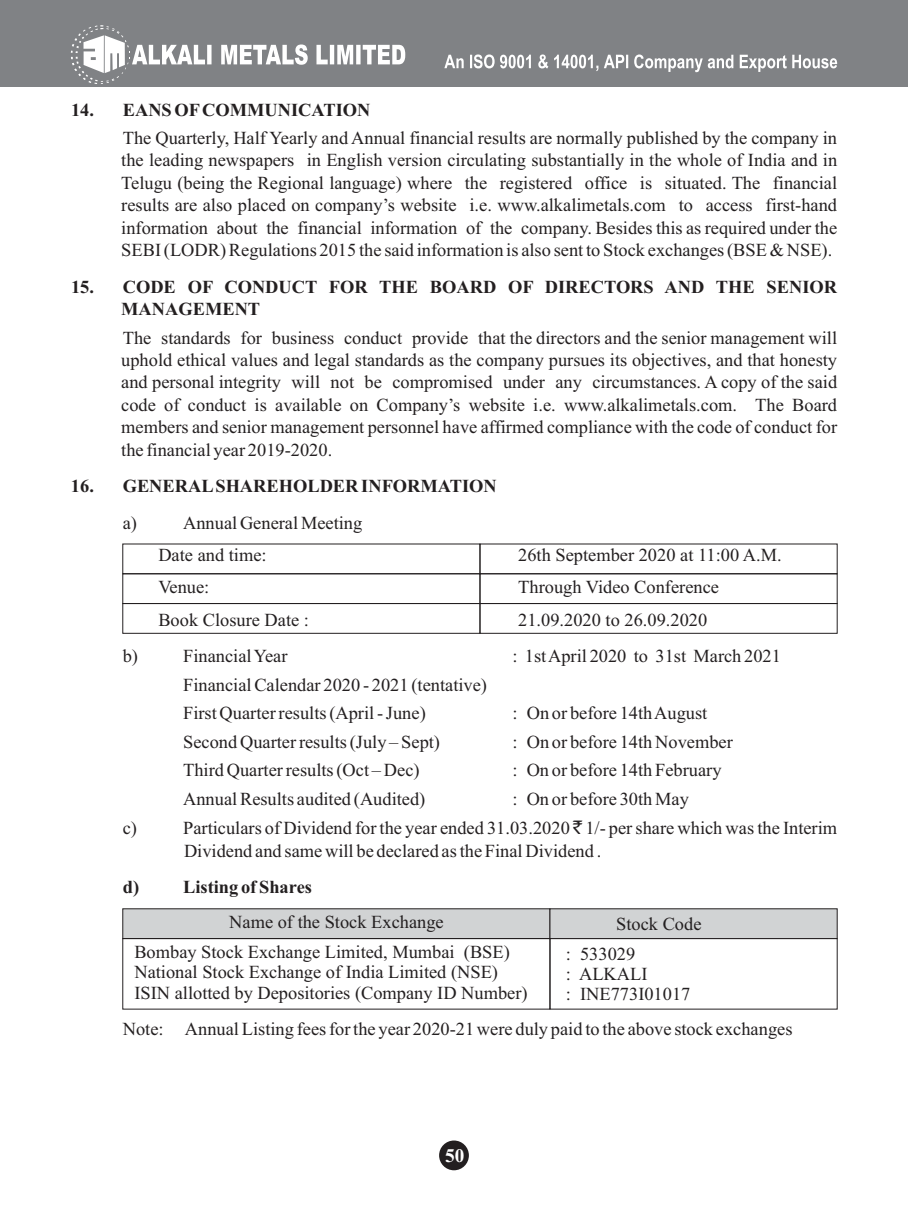
<style>
.page{position:relative;width:908px;height:1210px;background:#fff}
.page>*{position:absolute;margin:0;border:0;box-sizing:border-box;transform-origin:0 0}
.t1{font:700 19.25px "Times New Roman";color:#fff}
.t2{font:18.38px/22.4px "Times New Roman";color:#231f20}
.t3{font:700 18.38px/22.4px "Times New Roman";color:#231f20}
.s1{font-family:"Rupee Foradian"}
</style>
<div class="page">
<div style="left:122px;top:573px;width:358px;height:31px;border:1px solid #231f20"></div>
<div style="left:122px;top:603px;width:358px;height:31px;border:1px solid #231f20"></div>
<div style="left:479px;top:573px;width:358px;height:31px;border:1px solid #231f20"></div>
<div style="left:479px;top:603px;width:358px;height:31px;border:1px solid #231f20"></div>
<div style="left:0;top:0;width:907px;height:86px;background:#808285"></div>
<svg style="left:444px;top:54px;width:392px;height:18px"></svg>
<svg style="left:71px;top:25px;width:334px;height:59px"></svg>
<div style="left:439px;top:1140px;width:29px;height:30px;background:#231f20;border-radius:50%"></div>
<div style="left:122px;top:908px;width:428px;height:31px;background:#d1d3d4"></div>
<div style="left:122px;top:938px;width:428px;height:71px;border:1px solid #231f20"></div>
<div style="left:549px;top:908px;width:288px;height:31px;background:#d1d3d4;border:1px solid #231f20"></div>
<p class="t3" style="left:71px;top:100px;width:301px">14. EANS OF COMMUNICATION</p>
<p class="t2" style="left:121px;top:128px;width:717px;text-align:justify">The Quarterly, Half Yearly and Annual financial results are normally published by the company in the leading newspapers in English version circulating substantially in the whole of India and in Telugu (being the Regional language) where the registered office is situated. The financial results are also placed on company’s website i.e. www.alkalimetals.com to access first-hand information about the financial information of the company. Besides this as required under the SEBI (LODR) Regulations 2015 the said information is also sent to Stock exchanges (BSE &amp; NSE).</p>
<p class="t3" style="left:121px;top:277px;width:717px;text-indent:-50px">15. CODE OF CONDUCT FOR THE BOARD OF DIRECTORS AND THE SENIOR<br>MANAGEMENT</p>
<p class="t2" style="left:121px;top:328px;width:717px;text-align:justify">The standards for business conduct provide that the directors and the senior management will uphold ethical values and legal standards as the company pursues its objectives, and that honesty and personal integrity will not be compromised under any circumstances. A copy of the said code of conduct is available on Company’s website i.e. www.alkalimetals.com. The Board members and senior management personnel have affirmed compliance with the code of conduct for the financial year 2019-2020.</p>
<p class="t3" style="left:71px;top:477px;width:427px">16. GENERAL SHAREHOLDER INFORMATION</p>
<p class="t2" style="left:123px;top:513px;width:16px">a)</p>
<p class="t2" style="left:183px;top:513px;width:181px">Annual General Meeting</p>
<p class="t2" style="left:158px;top:541px;width:152px;line-height:32px">Date and time:<br>Venue:<br>Book Closure Date :</p>
<p class="t2" style="left:518px;top:541px;width:265px;line-height:32px">26th September 2020 at 11:00 A.M.<br>Through Video Conference<br>21.09.2020 to 26.09.2020</p>
<p class="t2" style="left:123px;top:646px;width:17px">b)</p>
<p class="t2" style="left:183px;top:646px;width:106px">Financial Year</p>
<p class="t2" style="left:512px;top:646px;width:270px">: 1st April 2020 to 31st March 2021</p>
<p class="t2" style="left:183px;top:672px;width:305px;line-height:28.5px">Financial Calendar 2020 - 2021 (tentative)<br>First Quarter results (April - June)</p>
<p class="t2" style="left:512px;top:703px;width:196px">: On or before 14th August</p>
<p class="t2" style="left:183px;top:732px;width:258px">Second Quarter results (July – Sept)</p>
<p class="t2" style="left:512px;top:732px;width:222px">: On or before 14th November</p>
<p class="t2" style="left:183px;top:760px;width:238px">Third Quarter results (Oct – Dec)</p>
<p class="t2" style="left:512px;top:760px;width:211px">: On or before 14th February</p>
<p class="t2" style="left:183px;top:789px;width:243px">Annual Results audited (Audited)</p>
<p class="t2" style="left:512px;top:789px;width:178px">: On or before 30th May</p>
<p class="t2" style="left:123px;top:818px;width:16px">c)</p>
<p class="t2" style="left:183px;top:818px;width:655px">Particulars of Dividend for the year ended 31.03.2020 <span class="s1">`</span> 1/- per share which was the Interim<br>Dividend and same will be declared as the Final Dividend .</p>
<p class="t3" style="left:123px;top:878px;width:191px">d) Listing of Shares</p>
<p class="t2" style="left:229px;top:912px;width:216px">Name of the Stock Exchange</p>
<p class="t2" style="left:616px;top:914px;width:87px">Stock Code</p>
<p class="t2" style="left:134px;top:943px;width:394px;line-height:20.3px">Bombay Stock Exchange Limited, Mumbai (BSE)<br>National Stock Exchange of India Limited (NSE)<br>ISIN allotted by Depositories (Company ID Number)</p>
<p class="t2" style="left:565px;top:945px;width:126px;line-height:20.3px">: 533029<br>: ALKALI<br>: INE773I01017</p>
<p class="t2" style="left:123px;top:1019px;width:671px">Note: Annual Listing fees for the year 2020-21 were duly paid to the above stock exchanges</p>
<p class="t1" style="left:445px;top:1149px;width:21px">50</p>
</div>
